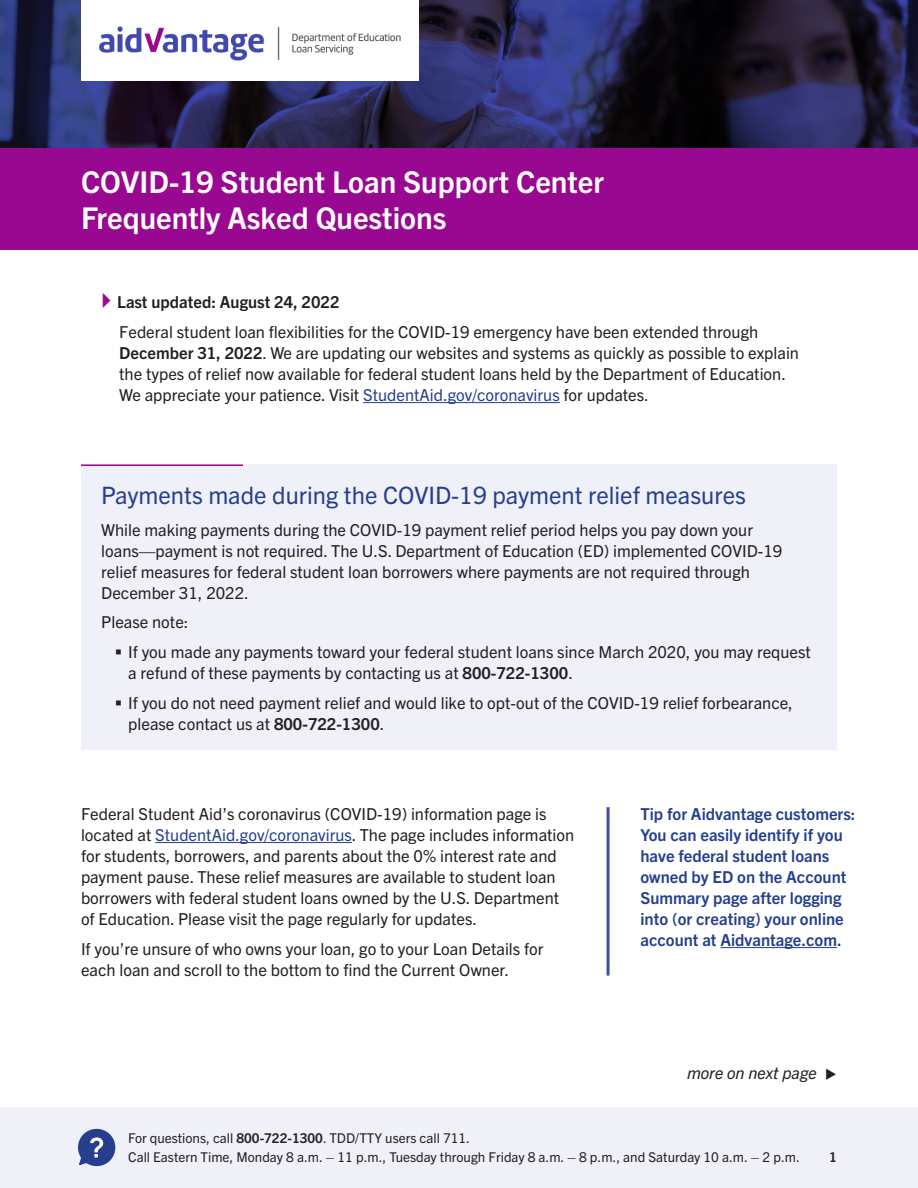
<style>
.page{position:relative;width:918px;height:1188px;background:#fff}
.page>*{position:absolute;margin:0;border:0;box-sizing:border-box;transform-origin:0 0}
.t1{font:700 30px "Trade Gothic Next LT Pro";color:#fff}
.t2{font:24px "Trade Gothic Next LT Pro";color:#253f8e}
.P{font:16.5px/21px "Trade Gothic Next LT Pro";color:#231f20}
.P-2{font:700 16.5px/21px "Trade Gothic Next LT Pro";color:#253f8e}
.P-3{font:700 16.5px "Trade Gothic Next LT Pro";color:#231f20}
.t3{font:italic 16.5px "Trade Gothic Next LT Pro";color:#231f20}
.t4{font:13.5px/19.2px "Trade Gothic Next LT Pro";color:#231f20}
.t5{font:700 13.5px "Trade Gothic Next LT Pro";color:#231f20}
.s1{font-weight:700}
.s2{color:#253f8e}
</style>
<div class="page">
<div style="left:0;top:1107px;width:918px;height:81px;background:#f0f0f9"></div>
<svg style="left:78px;top:1128px;width:38px;height:39px"></svg>
<img style="left:0;top:0;width:918px;height:148px">
<div style="left:81px;top:0;width:337px;height:81px;background:#fff"></div>
<img style="left:99px;top:26px;width:302px;height:35px">
<div style="left:0;top:148px;width:918px;height:102px;background:#990891"></div>
<hr style="left:155px;top:842px;width:197px;height:1px;background:#253f8e">
<hr style="left:363px;top:402px;width:197px;height:1px;background:#253f8e">
<hr style="left:720px;top:947px;width:117px;height:1px;background:#253f8e">
<hr style="left:607px;top:807px;width:3px;height:169px;background:#404aae">
<div style="left:81px;top:465px;width:756px;height:285px;background:#f0f0f9"></div>
<hr style="left:81px;top:464px;width:162px;height:2px;background:#990891">
<h1 class="t1" style="left:81px;top:161px;width:525px">COVID-19 Student Loan Support Center</h1>
<h1 class="t1" style="left:81px;top:197px;width:367px">Frequently Asked Questions</h1>
<h2 class="P-3" style="left:117px;top:290px;width:224px">Last updated: August 24, 2022</h2>
<h2 class="P" style="left:119px;top:320px;width:681px">Federal student loan flexibilities for the COVID-19 emergency have been extended through <span class="s1">December 31, 2022</span>. We are updating our websites and systems as quickly as possible to explain the types of relief now available for federal student loans held by the Department of Education.<br>We appreciate your patience. Visit <span class="s2">StudentAid.gov/coronavirus</span> for updates.</h2>
<h2 class="t2" style="left:101px;top:478px;width:646px">Payments made during the COVID-19 payment relief measures</h2>
<h2 class="P" style="left:101px;top:518px;width:683px">While making payments during the COVID-19 payment relief period helps you pay down your loans—payment is not required. The U.S. Department of Education (ED) implemented COVID-19 relief measures for federal student loan borrowers where payments are not required through December 31, 2022.</h2>
<h2 class="P" style="left:101px;top:611px;width:89px">Please note:</h2>
<p class="P" style="left:128px;top:641px;width:684px">If you made any payments toward your federal student loans since March 2020, you may request a refund of these payments by contacting us at <span class="s1">800-722-1300</span>.</p>
<p class="P" style="left:128px;top:691px;width:666px">If you do not need payment relief and would like to opt-out of the COVID-19 relief forbearance, please contact us at <span class="s1">800-722-1300</span>.</p>
<h2 class="P" style="left:81px;top:802px;width:495px">Federal Student Aid’s coronavirus (COVID-19) information page is located at <span class="s2">StudentAid.gov/coronavirus</span>. The page includes information for students, borrowers, and parents about the 0% interest rate and payment pause. These relief measures are available to student loan borrowers with federal student loans owned by the U.S. Department of Education. Please visit the page regularly for updates.</h2>
<h2 class="P" style="left:81px;top:937px;width:464px">If you’re unsure of who owns your loan, go to your Loan Details for each loan and scroll to the bottom to find the Current Owner.</h2>
<h2 class="P-2" style="left:640px;top:802px;width:217px">Tip for Aidvantage customers:<br>You can easily identify if you have federal student loans owned by ED on the Account<br>Summary page after logging into (or creating) your online account at Aidvantage.com.</h2>
<p class="t3" style="left:687px;top:1062px;width:151px">more on next page ◆</p>
<p class="t4" style="left:128px;top:1128px;width:673px">For questions, call <span class="s1">800-722-1300</span>. TDD/TTY users call 711.<br>Call Eastern Time, Monday 8 a.m. – 11 p.m., Tuesday through Friday 8 a.m. – 8 p.m., and Saturday 10 a.m. – 2 p.m.</p>
<p class="t5" style="left:829px;top:1148px;width:9px">1</p>
</div>
